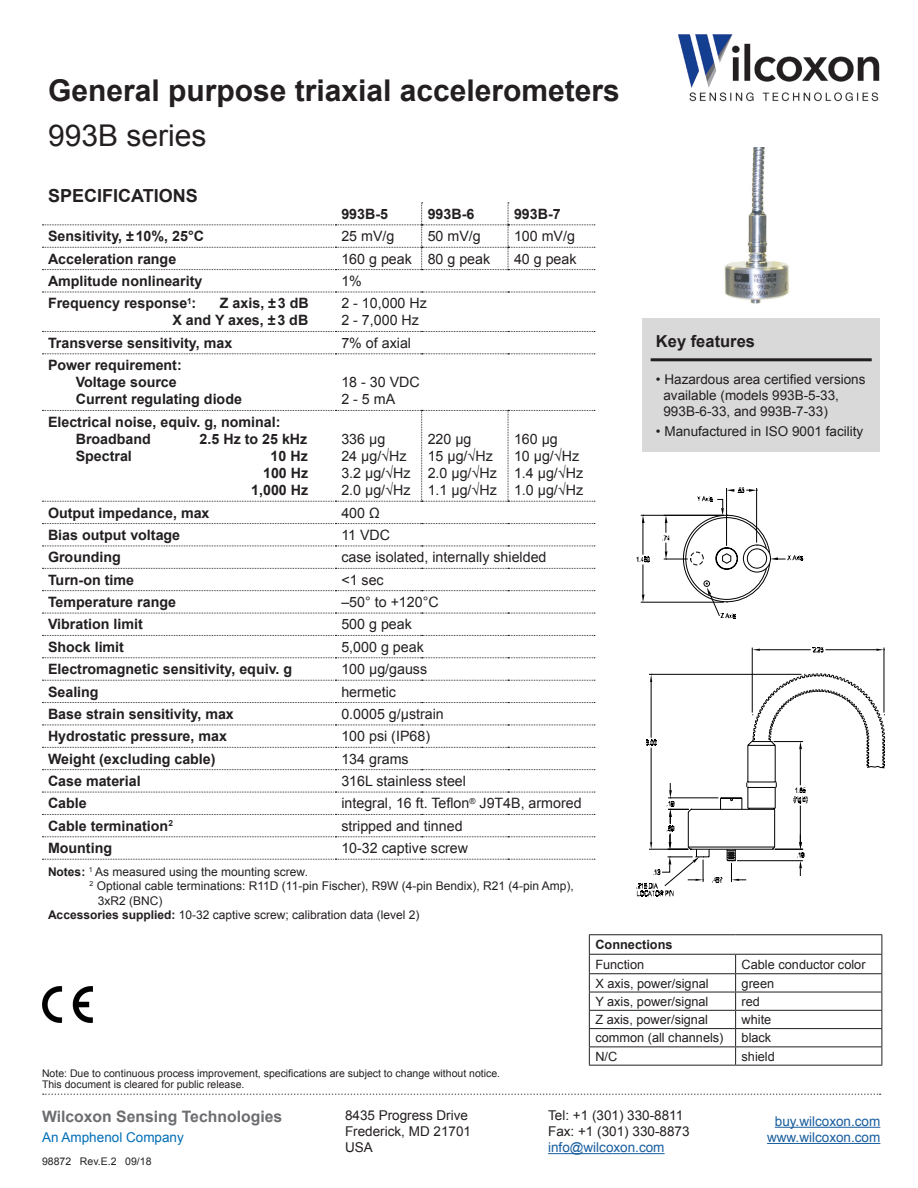
<style>
.page{position:relative;width:918px;height:1188px;background:#fff}
.page>*{position:absolute;margin:0;border:0;box-sizing:border-box;transform-origin:0 0}
.t1{font:700 30px "Arial";color:#231f20}
.t2{font:30px "Arial";color:#231f20}
.t3{font:700 18px "Arial";color:#231f20}
.t4{font:700 16.5px "Arial";color:#231f20}
.t5{font:700 15.75px "Arial";color:#6c6d70}
.t6{font:700 14.25px/17.1px "Arial";color:#231f20;text-align:right}
.t7{font:14.25px/17.1px "Arial";color:#231f20}
.t8{font:13.5px/16.2px "Arial";color:#231f20}
.t9{font:13.5px/16.2px "Arial";color:#175d9e;text-align:center}
.t10{font:13.5px "Arial";color:#006eb6}
.t11{font:12.75px "Arial";color:#231f20}
.t12{font:700 12.75px "Arial";color:#231f20}
.t13{font:12px "Arial";color:#231f20}
.t14{font:10.5px/10.5px "Arial";color:#231f20}
.s1{font-weight:700}
</style>
<div class="page">
<svg style="left:43px;top:1094px;width:838px;height:1px"></svg>
<img style="left:678px;top:34px;width:202px;height:68px">
<hr style="left:775px;top:1127px;width:105px;height:1px;background:#175d9e">
<hr style="left:767px;top:1143px;width:113px;height:1px;background:#175d9e">
<hr style="left:548px;top:1153px;width:117px;height:1px;background:#175d9e">
<div style="left:642px;top:318px;width:238px;height:134px;background:#d9d9d9"></div>
<hr style="left:651px;top:358px;width:221px;height:3px;background:#231f20">
<svg style="left:42px;top:292px;width:553px;height:1px"></svg>
<svg style="left:42px;top:331px;width:553px;height:1px"></svg>
<svg style="left:42px;top:353px;width:553px;height:1px"></svg>
<svg style="left:42px;top:523px;width:553px;height:1px"></svg>
<svg style="left:42px;top:546px;width:553px;height:1px"></svg>
<svg style="left:42px;top:568px;width:553px;height:1px"></svg>
<svg style="left:42px;top:590px;width:553px;height:1px"></svg>
<svg style="left:42px;top:613px;width:553px;height:1px"></svg>
<svg style="left:42px;top:635px;width:553px;height:1px"></svg>
<svg style="left:42px;top:657px;width:553px;height:1px"></svg>
<svg style="left:42px;top:680px;width:553px;height:1px"></svg>
<svg style="left:42px;top:702px;width:553px;height:1px"></svg>
<svg style="left:42px;top:725px;width:553px;height:1px"></svg>
<svg style="left:42px;top:747px;width:553px;height:1px"></svg>
<svg style="left:42px;top:769px;width:553px;height:1px"></svg>
<svg style="left:42px;top:792px;width:553px;height:1px"></svg>
<svg style="left:42px;top:814px;width:553px;height:1px"></svg>
<svg style="left:42px;top:836px;width:553px;height:1px"></svg>
<svg style="left:42px;top:859px;width:553px;height:1px"></svg>
<svg style="left:42px;top:203px;width:553px;height:67px"></svg>
<svg style="left:42px;top:410px;width:553px;height:92px"></svg>
<hr style="left:589px;top:934px;width:147px;height:1px;background:#231f20">
<hr style="left:736px;top:934px;width:146px;height:1px;background:#231f20">
<hr style="left:589px;top:954px;width:147px;height:1px;background:#231f20">
<hr style="left:736px;top:954px;width:146px;height:1px;background:#231f20">
<hr style="left:589px;top:973px;width:147px;height:1px;background:#231f20">
<hr style="left:736px;top:973px;width:146px;height:1px;background:#231f20">
<hr style="left:589px;top:992px;width:147px;height:1px;background:#231f20">
<hr style="left:736px;top:992px;width:146px;height:1px;background:#231f20">
<hr style="left:589px;top:1010px;width:147px;height:1px;background:#231f20">
<hr style="left:736px;top:1010px;width:146px;height:1px;background:#231f20">
<hr style="left:589px;top:1028px;width:147px;height:1px;background:#231f20">
<hr style="left:736px;top:1028px;width:146px;height:1px;background:#231f20">
<hr style="left:589px;top:1047px;width:147px;height:1px;background:#231f20">
<svg style="left:589px;top:935px;width:1px;height:130px"></svg>
<hr style="left:736px;top:1047px;width:146px;height:1px;background:#231f20">
<svg style="left:735px;top:955px;width:1px;height:110px"></svg>
<svg style="left:882px;top:935px;width:1px;height:130px"></svg>
<hr style="left:589px;top:1065px;width:147px;height:1px;background:#231f20">
<hr style="left:736px;top:1065px;width:146px;height:1px;background:#231f20">
<svg style="left:636px;top:487px;width:249px;height:410px"></svg>
<img style="left:42px;top:986px;width:50px;height:36px">
<img style="left:724px;top:147px;width:65px;height:157px">
<h1 class="t1" style="left:48px;top:71px;width:573px">General purpose triaxial accelerometers</h1>
<h1 class="t2" style="left:48px;top:116px;width:160px">993B series</h1>
<p class="t3" style="left:48px;top:183px;width:151px">SPECIFICATIONS</p>
<p class="t6" style="left:341px;top:206px;width:48px">993B-5</p>
<p class="t6" style="left:428px;top:206px;width:48px">993B-6</p>
<p class="t6" style="left:514px;top:206px;width:48px">993B-7</p>
<p class="t6" style="left:48px;top:228px;width:158px">Sensitivity, ±10%, 25°C</p>
<p class="t7" style="left:341px;top:228px;width:55px">25 mV/g</p>
<p class="t7" style="left:428px;top:228px;width:55px">50 mV/g</p>
<p class="t7" style="left:514px;top:228px;width:62px">100 mV/g</p>
<p class="t6" style="left:48px;top:250px;width:130px">Acceleration range</p>
<p class="t7" style="left:341px;top:250px;width:150px">160 g peak 80 g peak</p>
<p class="t7" style="left:514px;top:250px;width:64px">40 g peak</p>
<p class="t6" style="left:48px;top:273px;width:156px">Amplitude nonlinearity</p>
<p class="t7" style="left:341px;top:273px;width:22px">1%</p>
<p class="t6" style="left:48px;top:295px;width:150px">Frequency response<sup>1</sup>:</p>
<p class="t6" style="left:173px;top:295px;width:138px">Z axis, ±3 dB<br>X and Y axes, ±3 dB</p>
<p class="t7" style="left:341px;top:295px;width:87px">2 - 10,000 Hz<br>2 - 7,000 Hz</p>
<p class="t6" style="left:48px;top:335px;width:186px">Transverse sensitivity, max</p>
<p class="t7" style="left:341px;top:334px;width:71px">7% of axial</p>
<p class="t6" style="left:76px;top:357px;width:168px;text-align:left;text-indent:-28px">Power requirement:<br>Voltage source<br>Current regulating diode</p>
<p class="t7" style="left:341px;top:374px;width:80px">18 - 30 VDC<br>2 - 5 mA</p>
<p class="t6" style="left:76px;top:414px;width:206px;text-align:left;text-indent:-28px">Electrical noise, equiv. g, nominal:<br>Broadband</p>
<p class="t6" style="left:200px;top:431px;width:109px">2.5 Hz to 25 kHz</p>
<p class="t6" style="left:76px;top:448px;width:58px">Spectral</p>
<p class="t6" style="left:251px;top:448px;width:59px">10 Hz<br>100 Hz<br>1,000 Hz</p>
<p class="t7" style="left:341px;top:430px;width:71px">336 µg<br>24 µg/√Hz<br>3.2 µg/√Hz<br>2.0 µg/√Hz</p>
<p class="t7" style="left:428px;top:430px;width:71px">220 µg<br>15 µg/√Hz<br>2.0 µg/√Hz<br>1.1 µg/√Hz</p>
<p class="t7" style="left:514px;top:430px;width:71px">160 µg<br>10 µg/√Hz<br>1.4 µg/√Hz<br>1.0 µg/√Hz</p>
<p class="t6" style="left:48px;top:504px;width:163px">Output impedance, max</p>
<p class="t7" style="left:341px;top:504px;width:40px">400 Ω</p>
<p class="t6" style="left:48px;top:527px;width:134px">Bias output voltage</p>
<p class="t7" style="left:341px;top:527px;width:50px">11 VDC</p>
<p class="t6" style="left:48px;top:549px;width:74px">Grounding</p>
<p class="t7" style="left:341px;top:549px;width:207px">case isolated, internally shielded</p>
<p class="t6" style="left:48px;top:572px;width:88px">Turn-on time</p>
<p class="t7" style="left:341px;top:571px;width:44px">&lt;1 sec</p>
<p class="t6" style="left:48px;top:594px;width:130px">Temperature range</p>
<p class="t7" style="left:341px;top:594px;width:99px">–50° to +120°C</p>
<p class="t6" style="left:48px;top:616px;width:96px">Vibration limit</p>
<p class="t7" style="left:341px;top:616px;width:72px">500 g peak</p>
<p class="t6" style="left:48px;top:639px;width:78px">Shock limit</p>
<p class="t7" style="left:341px;top:638px;width:84px">5,000 g peak</p>
<p class="t6" style="left:48px;top:661px;width:246px">Electromagnetic sensitivity, equiv. g</p>
<p class="t7" style="left:341px;top:661px;width:87px">100 µg/gauss</p>
<p class="t6" style="left:48px;top:683px;width:52px">Sealing</p>
<p class="t7" style="left:341px;top:683px;width:56px">hermetic</p>
<p class="t6" style="left:48px;top:706px;width:187px">Base strain sensitivity, max</p>
<p class="t7" style="left:341px;top:706px;width:104px">0.0005 g/μstrain</p>
<p class="t6" style="left:48px;top:728px;width:180px">Hydrostatic pressure, max</p>
<p class="t7" style="left:341px;top:728px;width:90px">100 psi (IP68)</p>
<p class="t6" style="left:48px;top:751px;width:169px">Weight (excluding cable)</p>
<p class="t7" style="left:341px;top:750px;width:69px">134 grams</p>
<p class="t6" style="left:48px;top:773px;width:94px">Case material</p>
<p class="t7" style="left:341px;top:773px;width:126px">316L stainless steel</p>
<p class="t6" style="left:48px;top:795px;width:40px">Cable</p>
<p class="t7" style="left:341px;top:795px;width:242px">integral, 16 ft. Teflon<sup>®</sup> J9T4B, armored</p>
<p class="t6" style="left:48px;top:818px;width:126px">Cable termination<sup>2</sup></p>
<p class="t7" style="left:341px;top:817px;width:123px">stripped and tinned</p>
<p class="t6" style="left:48px;top:840px;width:66px">Mounting</p>
<p class="t7" style="left:341px;top:840px;width:128px">10-32 captive screw</p>
<p class="t13" style="left:48px;top:864px;width:262px"><span class="s1">Notes:</span> <sup>1</sup> As measured using the mounting screw.</p>
<p class="t13" style="left:90px;top:878px;width:486px"><sup>2</sup> Optional cable terminations: R11D (11-pin Fischer), R9W (4-pin Bendix), R21 (4-pin Amp),</p>
<p class="t13" style="left:98px;top:893px;width:66px">3xR2 (BNC)</p>
<p class="t13" style="left:48px;top:907px;width:373px"><span class="s1">Accessories supplied:</span> 10-32 captive screw; calibration data (level 2)</p>
<p class="t4" style="left:656px;top:330px;width:101px">Key features</p>
<p class="t8" style="left:663px;top:371px;width:204px;text-indent:-8px">• Hazardous area certified versions available (models 993B-5-33,<br>993B-6-33, and 993B-7-33)</p>
<p class="t8" style="left:656px;top:423px;width:209px">• Manufactured in ISO 9001 facility</p>
<p class="t12" style="left:595px;top:936px;width:79px">Connections</p>
<p class="t11" style="left:595px;top:956px;width:50px">Function</p>
<p class="t11" style="left:742px;top:956px;width:126px">Cable conductor color</p>
<p class="t11" style="left:595px;top:975px;width:115px">X axis, power/signal</p>
<p class="t11" style="left:742px;top:975px;width:34px">green</p>
<p class="t11" style="left:595px;top:993px;width:115px">Y axis, power/signal</p>
<p class="t11" style="left:742px;top:993px;width:20px">red</p>
<p class="t11" style="left:595px;top:1011px;width:114px">Z axis, power/signal</p>
<p class="t11" style="left:742px;top:1011px;width:31px">white</p>
<p class="t11" style="left:595px;top:1030px;width:130px">common (all channels)</p>
<p class="t11" style="left:742px;top:1030px;width:31px">black</p>
<p class="t11" style="left:595px;top:1048px;width:23px">N/C</p>
<p class="t11" style="left:742px;top:1048px;width:35px">shield</p>
<p class="t14" style="left:42px;top:1068px;width:460px">Note: Due to continuous process improvement, specifications are subject to change without notice.<br>This document is cleared for public release.</p>
<p class="t5" style="left:42px;top:1106px;width:242px">Wilcoxon Sensing Technologies</p>
<p class="t8" style="left:345px;top:1107px;width:128px">8435 Progress Drive<br>Frederick, MD 21701<br>USA</p>
<p class="t10" style="left:42px;top:1129px;width:143px">An Amphenol Company</p>
<p class="t14" style="left:42px;top:1156px;width:111px">98872 Rev.E.2 09/18</p>
<p class="t8" style="left:548px;top:1107px;width:143px">Tel: +1 (301) 330-8811<br>Fax: +1 (301) 330-8873</p>
<p class="t9" style="left:548px;top:1140px;width:118px">info@wilcoxon.com</p>
<p class="t9" style="left:767px;top:1113px;width:115px">buy.wilcoxon.com www.wilcoxon.com</p>
</div>
